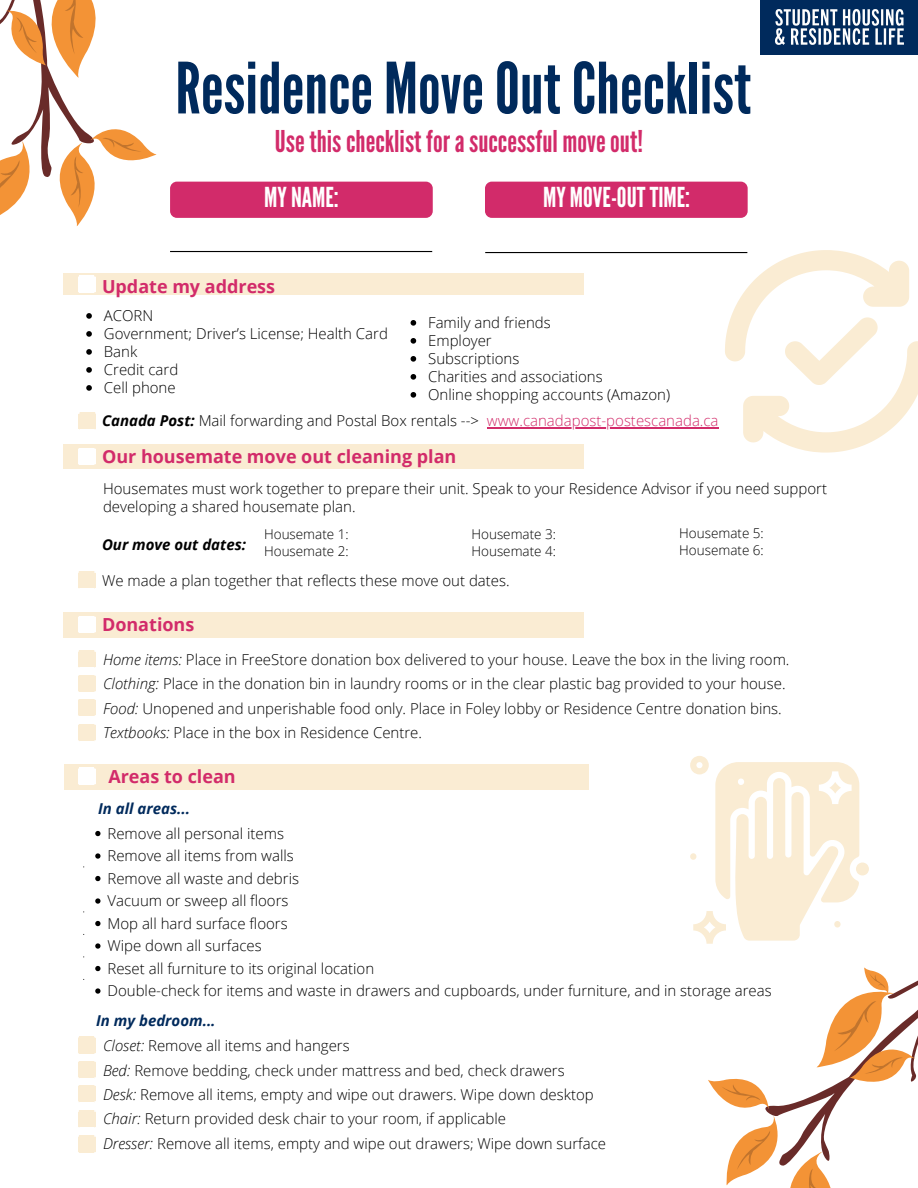
<style>
.page{position:relative;width:918px;height:1188px;background:#fff}
.page>*{position:absolute;margin:0;border:0;box-sizing:border-box;transform-origin:0 0}
.t1{font:70.5px "League Gothic";color:#002a5c}
.t2{font:30px "League Gothic";color:#d22b6a}
.t3{font:27.45px "League Gothic";color:#fff}
.t4{font:20.55px "League Gothic";color:#fff}
.t5{font:700 18px "Open Sans";color:#d22b6a}
.t6{font:300 15px/18px "Open Sans";color:#000}
.t7{font:italic 700 15px "Open Sans";color:#000}
.t8{font:italic 700 15px "Open Sans";color:#002a5c}
.t9{font:300 13.5px/16.8px "Open Sans";color:#000}
.s1{font-weight:700;font-style:italic}
.s2{color:#d22b6a}
.s3{font-style:italic}
.s4{font-weight:700;font-style:italic;color:#002a5c}
</style>
<div class="page">
<div style="left:760px;top:0;width:158px;height:54px;background:#002a5c"></div>
<svg style="left:708px;top:967px;width:210px;height:221px"></svg>
<div style="left:485px;top:182px;width:263px;height:36px;background:#d22b6a;border-radius:7px"></div>
<svg style="left:0;top:0;width:157px;height:226px"></svg>
<div style="left:64px;top:273px;width:520px;height:22px;background:#faecd3"></div>
<div style="left:64px;top:444px;width:520px;height:25px;background:#faecd3"></div>
<div style="left:64px;top:612px;width:520px;height:25px;background:#faecd3"></div>
<div style="left:64px;top:764px;width:524px;height:25px;background:#faecd3"></div>
<svg style="left:79px;top:276px;width:16px;height:17px"></svg>
<svg style="left:79px;top:448px;width:16px;height:17px"></svg>
<svg style="left:79px;top:616px;width:16px;height:17px"></svg>
<svg style="left:79px;top:768px;width:16px;height:17px"></svg>
<div style="left:170px;top:182px;width:263px;height:36px;background:#d22b6a;border-radius:7px"></div>
<hr style="left:170px;top:251px;width:262px;height:1px;background:#000">
<hr style="left:485px;top:252px;width:262px;height:1px;background:#000">
<svg style="left:78px;top:572px;width:17px;height:16px"></svg>
<svg style="left:78px;top:651px;width:17px;height:16px"></svg>
<svg style="left:79px;top:675px;width:16px;height:17px"></svg>
<svg style="left:78px;top:699px;width:17px;height:17px"></svg>
<svg style="left:79px;top:724px;width:16px;height:17px"></svg>
<svg style="left:78px;top:1037px;width:17px;height:17px"></svg>
<svg style="left:79px;top:1061px;width:16px;height:17px"></svg>
<svg style="left:78px;top:1085px;width:17px;height:17px"></svg>
<svg style="left:79px;top:1111px;width:16px;height:16px"></svg>
<svg style="left:79px;top:1136px;width:16px;height:17px"></svg>
<svg style="left:79px;top:413px;width:17px;height:16px"></svg>
<img style="left:776px;top:9px;width:128px;height:35px">
<svg style="left:690px;top:756px;width:179px;height:188px"></svg>
<svg style="left:725px;top:250px;width:193px;height:203px"></svg>
<svg style="left:86px;top:313px;width:6px;height:6px"></svg>
<svg style="left:86px;top:331px;width:6px;height:6px"></svg>
<svg style="left:86px;top:349px;width:6px;height:6px"></svg>
<svg style="left:86px;top:367px;width:6px;height:6px"></svg>
<svg style="left:86px;top:385px;width:6px;height:6px"></svg>
<svg style="left:95px;top:831px;width:6px;height:5px"></svg>
<svg style="left:95px;top:853px;width:6px;height:6px"></svg>
<svg style="left:95px;top:876px;width:6px;height:5px"></svg>
<svg style="left:95px;top:898px;width:6px;height:6px"></svg>
<svg style="left:95px;top:921px;width:6px;height:5px"></svg>
<svg style="left:95px;top:943px;width:6px;height:6px"></svg>
<svg style="left:95px;top:966px;width:6px;height:5px"></svg>
<svg style="left:95px;top:988px;width:6px;height:6px"></svg>
<svg style="left:411px;top:320px;width:5px;height:6px"></svg>
<svg style="left:411px;top:338px;width:5px;height:6px"></svg>
<svg style="left:411px;top:356px;width:5px;height:6px"></svg>
<svg style="left:411px;top:374px;width:5px;height:6px"></svg>
<svg style="left:411px;top:392px;width:5px;height:6px"></svg>
<hr style="left:487px;top:427px;width:232px;height:1px;background:#d22b6a">
<h1 class="t1" style="left:175px;top:48px;width:577px">Residence MoveOutChecklist</h1>
<h2 class="t2" style="left:275px;top:124px;width:370px">Usethischecklist forasuccessful moveout!</h2>
<h3 class="t4" style="left:256px;top:183px;width:37px">NAME:</h3>
<h3 class="t3" style="left:543px;top:182px;width:149px">MY MOVE-OUTTIME:</h3>
<h3 class="t3" style="left:264px;top:182px;width:76px">MYNAME:</h3>
<p class="t5" style="left:102px;top:274px;width:175px">Update my address</p>
<p class="t6" style="left:104px;top:306px;width:286px">ACORN<br>Government; Driver’s License; Health Card<br>Bank<br>Credit card<br>Cell phone</p>
<p class="t6" style="left:428px;top:313px;width:243px">Family and friends<br>Employer<br>Subscriptions<br>Charities and associations<br>Online shopping accounts (Amazon)</p>
<p class="t6" style="left:102px;top:411px;width:618px"><span class="s1">Canada Post:</span> Mail forwarding and Postal Box rentals --&gt; <span class="s2">www.canadapost-postescanada.ca</span></p>
<p class="t5" style="left:102px;top:444px;width:356px">Our housemate move out cleaning plan</p>
<p class="t6" style="left:103px;top:479px;width:725px">Housemates must work together to prepare their unit. Speak to your Residence Advisor if you need support developing a shared housemate plan.</p>
<p class="t9" style="left:264px;top:525px;width:86px">Housemate 1:<br>Housemate 2:</p>
<p class="t9" style="left:471px;top:525px;width:86px">Housemate 3:<br>Housemate 4:</p>
<p class="t7" style="left:102px;top:534px;width:146px">Our move out dates:</p>
<p class="t6" style="left:102px;top:571px;width:409px">We made a plan together that reflects these move out dates.</p>
<p class="t9" style="left:679px;top:525px;width:86px">Housemate 5:<br>Housemate 6:</p>
<p class="t5" style="left:102px;top:612px;width:94px">Donations</p>
<p class="t6" style="left:103px;top:647px;width:688px;line-height:24.5px"><span class="s3">Home items:</span> Place in FreeStore donation box delivered to your house. Leave the box in the living room.<br><span class="s3">Clothing:</span> Place in the donation bin in laundry rooms or in the clear plastic bag provided to your house.<br><span class="s3">Food:</span> Unopened and unperishable food only. Place in Foley lobby or Residence Centre donation bins.<br><span class="s3">Textbooks:</span> Place in the box in Residence Centre.</p>
<p class="t5" style="left:108px;top:764px;width:129px">Areas to clean</p>
<p class="t8" style="left:98px;top:798px;width:93px">In all areas...</p>
<p class="t6" style="left:107px;top:822px;width:666px;line-height:22.5px">Remove all personal items<br>Remove all items from walls<br>Remove all waste and debris<br>Vacuum or sweep all floors<br>Mop all hard surface floors<br>Wipe down all surfaces<br>Reset all furniture to its original location<br>Double-check for items and waste in drawers and cupboards, under furniture, and in storage areas</p>
<p class="t6" style="left:103px;top:1008px;width:505px;line-height:24.6px;text-indent:-7px"><span class="s4">In my bedroom...<br></span><span class="s3">Closet:</span> Remove all items and hangers<br><span class="s3">Bed:</span> Remove bedding, check under mattress and bed, check drawers<br><span class="s3">Desk:</span> Remove all items, empty and wipe out drawers. Wipe down desktop <span class="s3">Chair:</span> Return provided desk chair to your room, if applicable<br><span class="s3">Dresser:</span> Remove all items, empty and wipe out drawers; Wipe down surface</p>
</div>
